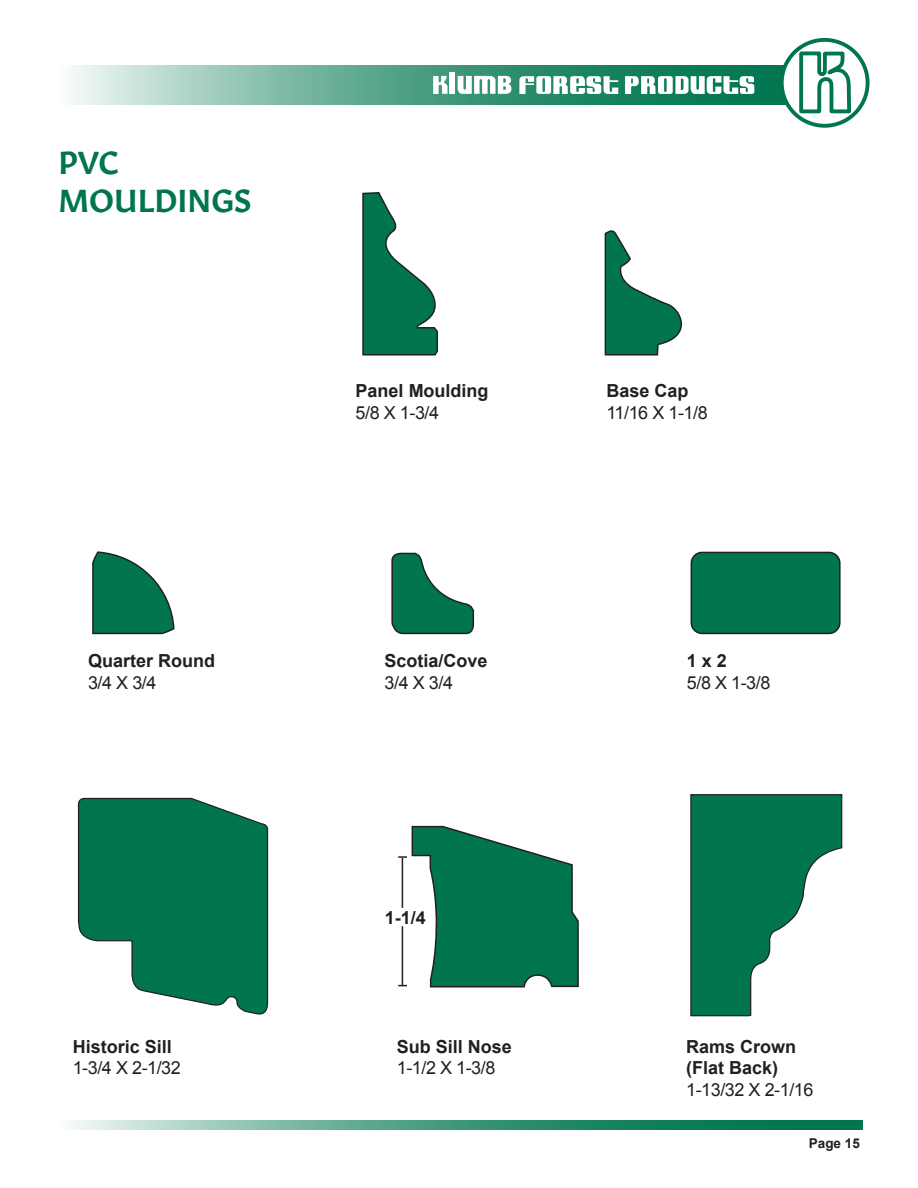
<style>
.page{position:relative;width:918px;height:1188px;background:#fff}
.page>*{position:absolute;margin:0;border:0;box-sizing:border-box;transform-origin:0 0}
.t1{font:600 31.5px/37.8px "Gitan Latn";color:#007550}
.t2{font:700 18px/21.6px "Arial";color:#231f20}
.t3{font:18px "Arial";letter-spacing:-.025em;color:#231f20}
.t4{font:700 13.5px "Arial";color:#231f20}
</style>
<div class="page">
<svg style="left:73px;top:1121px;width:790px;height:9px;background:#4fa086"></svg>
<svg style="left:72px;top:65px;width:715px;height:39px;background:#67ad97"></svg>
<svg style="left:782px;top:40px;width:86px;height:86px"></svg>
<div style="left:780px;top:38px;width:90px;height:90px;border:4px solid #007550;border-radius:50%"></div>
<svg style="left:797px;top:50px;width:56px;height:65px"></svg>
<div style="left:450px;top:72px;width:5px;height:22px;background:#fff"></div>
<svg style="left:433px;top:76px;width:15px;height:18px"></svg>
<svg style="left:458px;top:76px;width:53px;height:18px"></svg>
<svg style="left:519px;top:76px;width:99px;height:18px"></svg>
<svg style="left:625px;top:76px;width:129px;height:18px"></svg>
<svg style="left:362px;top:192px;width:76px;height:164px"></svg>
<svg style="left:604px;top:230px;width:78px;height:126px"></svg>
<svg style="left:77px;top:797px;width:192px;height:218px"></svg>
<svg style="left:690px;top:794px;width:153px;height:223px"></svg>
<svg style="left:92px;top:552px;width:83px;height:83px"></svg>
<svg style="left:391px;top:552px;width:84px;height:83px"></svg>
<svg style="left:398px;top:825px;width:181px;height:163px"></svg>
<hr style="left:402px;top:858px;width:1px;height:50px;background:#231f20">
<hr style="left:402px;top:926px;width:1px;height:60px;background:#231f20">
<div style="left:691px;top:552px;width:149px;height:81px;background:#007550;border-radius:11px"></div>
<div style="left:691px;top:552px;width:150px;height:82px;border:2px solid #231f20;border-radius:11px"></div>
<h1 class="t1" style="left:58px;top:141px;width:195px">PVC<br>MOULDINGS</h1>
<p class="t2" style="left:88px;top:651px;width:129px">Quarter Round</p>
<p class="t3" style="left:88px;top:671px;width:70px">3/4 X 3/4</p>
<p class="t2" style="left:73px;top:1036px;width:101px">Historic Sill</p>
<p class="t3" style="left:73px;top:1056px;width:110px">1-3/4 X 2-1/32</p>
<p class="t2" style="left:356px;top:381px;width:135px">Panel Moulding</p>
<p class="t3" style="left:356px;top:401px;width:85px">5/8 X 1-3/4</p>
<p class="t2" style="left:606px;top:381px;width:84px">Base Cap</p>
<p class="t3" style="left:606px;top:401px;width:103px">11/16 X 1-1/8</p>
<p class="t2" style="left:385px;top:651px;width:105px">Scotia/Cove</p>
<p class="t3" style="left:385px;top:671px;width:70px">3/4 X 3/4</p>
<p class="t2" style="left:687px;top:651px;width:42px">1 x 2</p>
<p class="t3" style="left:687px;top:671px;width:85px">5/8 X 1-3/8</p>
<p class="t2" style="left:385px;top:908px;width:43px">1-1/4</p>
<p class="t2" style="left:397px;top:1036px;width:117px">Sub Sill Nose</p>
<p class="t3" style="left:397px;top:1056px;width:100px">1-1/2 X 1-3/8</p>
<p class="t2" style="left:686px;top:1036px;width:112px">Rams Crown (Flat Back)</p>
<p class="t3" style="left:686px;top:1078px;width:129px">1-13/32 X 2-1/16</p>
<p class="t4" style="left:809px;top:1134px;width:53px">Page 15</p>
</div>
